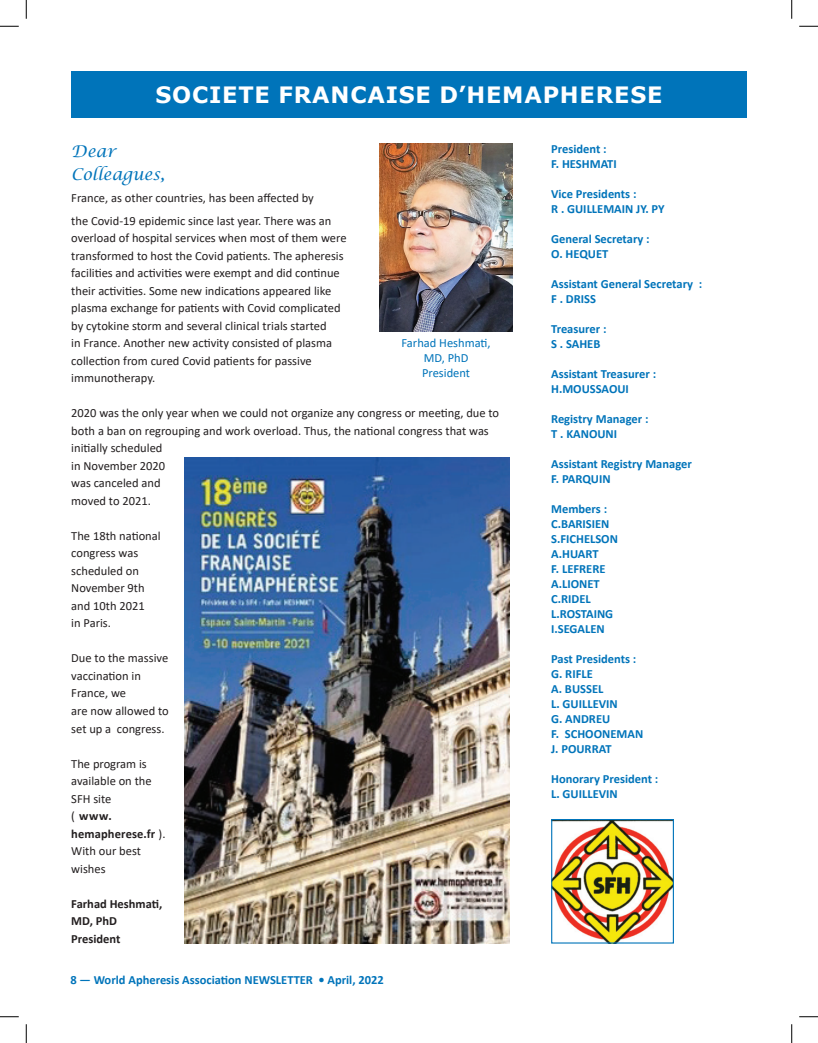
<style>
.page{position:relative;width:818px;height:1043px;background:#fff}
.page>*{position:absolute;margin:0;border:0;box-sizing:border-box;transform-origin:0 0}
.t1{font:700 22.5px "Verdana";letter-spacing:.035em;color:#fff}
.t2{font:italic 16.25px/22.5px "Lucida Calligraphy";color:#0074ba}
.t3{font:12.5px/17.5px "Calibri";color:#231f20}
.t4{font:700 12.5px/15px "Calibri";color:#0074ba}
.t5{font:700 12.5px/17.5px "Calibri";color:#231f20}
.t6{font:12.5px/15px "Calibri";color:#0074ba;text-align:center}
.s1{font-weight:700}
</style>
<div class="page">
<img style="left:184px;top:457px;width:325px;height:486px">
<img style="left:553px;top:821px;width:119px;height:120px">
<div style="left:551px;top:819px;width:123px;height:124px;border:1px solid #0074ba"></div>
<img style="left:380px;top:144px;width:132px;height:187px">
<div style="left:71px;top:71px;width:675px;height:46px;background:#0074ba"></div>
<svg style="left:0;top:26px;width:19px;height:1px"></svg>
<svg style="left:799px;top:26px;width:19px;height:1px"></svg>
<svg style="left:0;top:1016px;width:19px;height:1px"></svg>
<svg style="left:799px;top:1016px;width:19px;height:1px"></svg>
<svg style="left:26px;top:0;width:1px;height:19px"></svg>
<svg style="left:26px;top:1024px;width:1px;height:18px"></svg>
<svg style="left:791px;top:0;width:1px;height:19px"></svg>
<svg style="left:791px;top:1024px;width:1px;height:18px"></svg>
<h1 class="t1" style="left:155px;top:79px;width:70px">SOCIETE</h1>
<h1 class="t1" style="left:278px;top:79px;width:123px">FRANCAISE</h1>
<h1 class="t1" style="left:439px;top:79px;width:121px">D’HE MAPHERESE</h1>
<h2 class="t2" style="left:71px;top:141px;width:95px">Dear<br>Colleagues,</h2>
<p class="t3" style="left:71px;top:186px;width:262px;line-height:22.5px">France, as other countries, has been affected by the Covid-19 epidemic since last year. There was an</p>
<p class="t3" style="left:71px;top:229px;width:277px">overload of hospital services when most of them were transformed to host the Covid patients. The apheresis facilities and activities were exempt and did continue their activities. Some new indications appeared like plasma exchange for patients with Covid complicated by cytokine storm and several clinical trials started<br>in France. Another new activity consisted of plasma collection from cured Covid patients for passive immunotherapy.</p>
<p class="t3" style="left:71px;top:404px;width:429px">2020 was the only year when we could not organize any congress or meeting, due to both a ban on regrouping and work overload. Thus, the national congress that was initially scheduled<br>in November 2020<br>was canceled and<br>moved to 2021.</p>
<p class="t3" style="left:71px;top:526px;width:91px">The 18th national congress was scheduled on<br>November 9th and 10th 2021<br>in Paris.</p>
<p class="t3" style="left:71px;top:649px;width:99px">Due to the massive vaccination in<br>France, we<br>are now allowed to set up a congress.</p>
<p class="t3" style="left:71px;top:754px;width:96px">The program is available on the<br>SFH site<br>( <span class="s1">www. hemapherese.fr</span> ).<br>With our best wishes</p>
<p class="t5" style="left:71px;top:894px;width:93px">Farhad Heshmati,<br>MD, PhD<br>President</p>
<p class="t6" style="left:401px;top:335px;width:91px">Farhad Heshmati,<br>MD, PhD<br>President</p>
<p class="t4" style="left:70px;top:971px;width:315px">8 — World Apheresis Association NEWSLETTER • April, 2022</p>
<p class="t4" style="left:551px;top:141px;width:67px">President :<br>F. HESHMATI</p>
<p class="t4" style="left:551px;top:186px;width:115px">Vice Presidents :<br>R . GUILLEMAIN JY. PY</p>
<p class="t4" style="left:551px;top:231px;width:100px">General Secretary :<br>O. HEQUET</p>
<p class="t4" style="left:551px;top:276px;width:152px">Assistant General Secretary :<br>F . DRISS</p>
<p class="t4" style="left:551px;top:321px;width:57px">Treasurer :<br>S . SAHEB</p>
<p class="t4" style="left:551px;top:366px;width:106px">Assistant Treasurer :<br>H.MOUSSAOUI</p>
<p class="t4" style="left:551px;top:411px;width:99px">Registry Manager :<br>T . KANOUNI</p>
<p class="t4" style="left:551px;top:456px;width:142px">Assistant Registry Manager<br>F. PARQUIN</p>
<p class="t4" style="left:551px;top:501px;width:68px">Members :<br>C.BARISIEN<br>S.FICHELSON<br>A.HUART<br>F. LEFRERE<br>A.LIONET<br>C.RIDEL<br>L.ROSTAING<br>I.SEGALEN</p>
<p class="t4" style="left:551px;top:651px;width:94px">Past Presidents :<br>G. RIFLE<br>A. BUSSEL<br>L. GUILLEVIN<br>G. ANDREU<br>F. SCHOONEMAN<br>J. POURRAT</p>
<p class="t4" style="left:551px;top:771px;width:109px">Honorary President :<br>L. GUILLEVIN</p>
</div>
